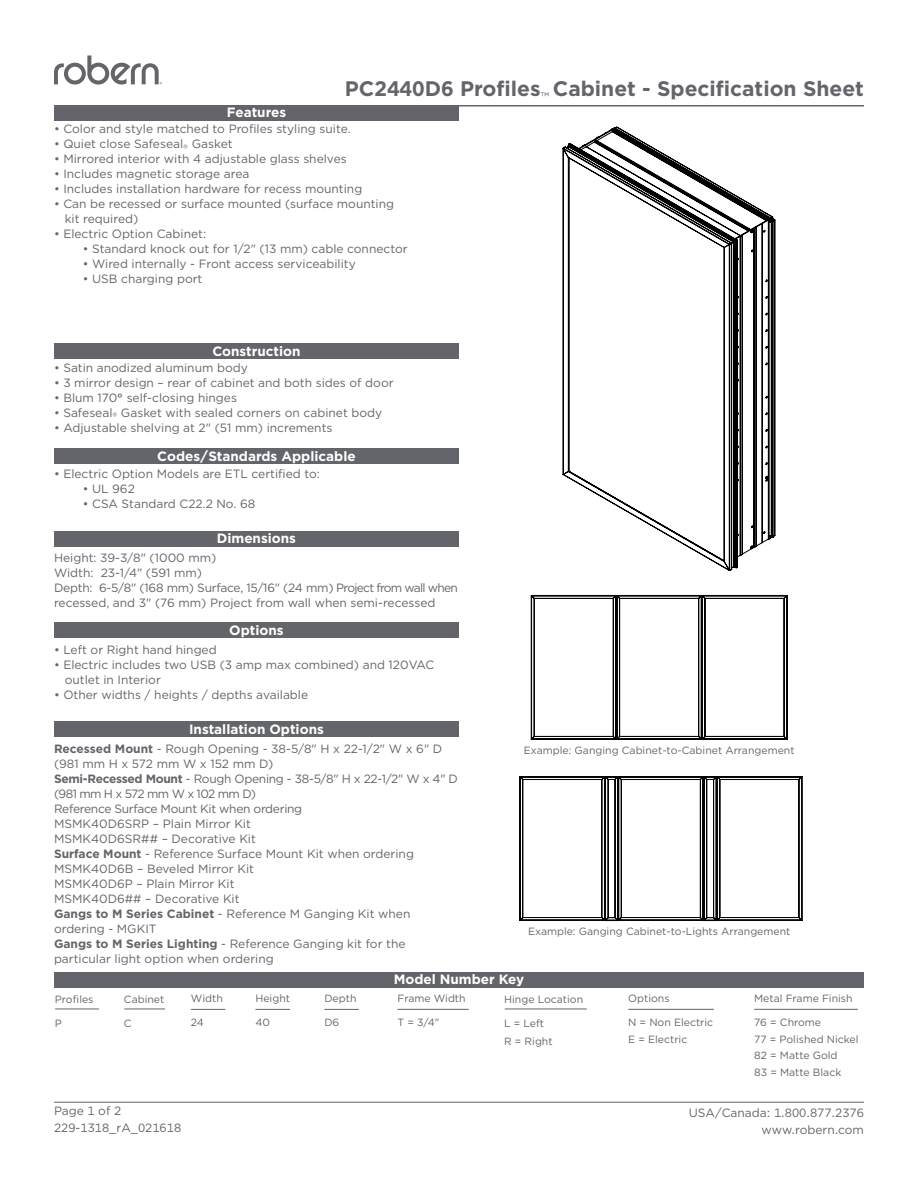
<style>
.page{position:relative;width:918px;height:1188px;background:#fff}
.page>*{position:absolute;margin:0;border:0;box-sizing:border-box;transform-origin:0 0}
.t1{font:700 21px "Gotham";color:#63656a}
.t2{font:700 13.5px "Gotham";color:#fff}
.copy{font:12px/15px "Gotham";color:#63656a}
.Spec_Sheet{font:12px "Gotham";color:#63656a}
.copy-2{font:12px/15px "Gotham";letter-spacing:-.025em;color:#63656a}
.copy-3{font:12px/15px "Gotham";letter-spacing:-.02em;color:#63656a}
.t3{font:10.5px/16.5px "Gotham";color:#63656a}
.s1{font-weight:700}
</style>
<div class="page">
<hr style="left:54px;top:1102px;width:810px;height:1px;background:#63656a">
<div style="left:54px;top:448px;width:405px;height:16px;background:#63656a"></div>
<div style="left:54px;top:531px;width:405px;height:16px;background:#63656a"></div>
<div style="left:54px;top:622px;width:405px;height:16px;background:#63656a"></div>
<div style="left:54px;top:722px;width:405px;height:15px;background:#63656a"></div>
<div style="left:54px;top:105px;width:405px;height:16px;background:#63656a"></div>
<div style="left:54px;top:344px;width:405px;height:15px;background:#63656a"></div>
<hr style="left:54px;top:105px;width:810px;height:1px;background:#63656a">
<div style="left:54px;top:972px;width:810px;height:16px;background:#63656a"></div>
<svg style="left:54px;top:55px;width:108px;height:30px"></svg>
<hr style="left:505px;top:1009px;width:82px;height:1px;background:#63656a">
<hr style="left:124px;top:1009px;width:41px;height:1px;background:#63656a">
<hr style="left:55px;top:1009px;width:44px;height:1px;background:#63656a">
<hr style="left:628px;top:1009px;width:86px;height:1px;background:#63656a">
<hr style="left:754px;top:1009px;width:104px;height:1px;background:#63656a">
<hr style="left:398px;top:1009px;width:71px;height:1px;background:#63656a">
<hr style="left:324px;top:1009px;width:35px;height:1px;background:#63656a">
<hr style="left:255px;top:1009px;width:35px;height:1px;background:#63656a">
<hr style="left:191px;top:1009px;width:34px;height:1px;background:#63656a">
<svg style="left:563px;top:127px;width:212px;height:444px"></svg>
<svg style="left:520px;top:776px;width:282px;height:145px"></svg>
<svg style="left:531px;top:595px;width:256px;height:145px"></svg>
<p class="t2" style="left:227px;top:104px;width:61px">Features</p>
<p class="t1" style="left:345px;top:75px;width:521px">PC2440D6 Profiles<sub>™</sub> Cabinet - Specification Sheet</p>
<p class="copy" style="left:54px;top:121px;width:298px">• Color and style matched to Profiles styling suite.</p>
<p class="copy" style="left:54px;top:136px;width:180px">• Quiet close Safeseal® Gasket</p>
<p class="copy" style="left:54px;top:151px;width:294px">• Mirrored interior with 4 adjustable glass shelves</p>
<p class="copy" style="left:54px;top:166px;width:197px">• Includes magnetic storage area</p>
<p class="copy" style="left:54px;top:181px;width:310px">• Includes installation hardware for recess mounting</p>
<p class="copy" style="left:65px;top:196px;width:331px;text-indent:-11px">• Can be recessed or surface mounted (surface mounting kit required)</p>
<p class="Spec_Sheet" style="left:54px;top:227px;width:154px">• Electric Option Cabinet:</p>
<p class="Spec_Sheet" style="left:83px;top:242px;width:326px">• Standard knock out for 1/2" (13 mm) cable connector</p>
<p class="Spec_Sheet" style="left:83px;top:257px;width:275px">• Wired internally - Front access serviceability</p>
<p class="Spec_Sheet" style="left:83px;top:272px;width:121px">• USB charging port</p>
<p class="t2" style="left:212px;top:342px;width:90px">Construction</p>
<p class="copy" style="left:54px;top:360px;width:195px">• Satin anodized aluminum body</p>
<p class="copy" style="left:54px;top:375px;width:341px">• 3 mirror design – rear of cabinet and both sides of door</p>
<p class="copy" style="left:54px;top:390px;width:185px">• Blum 170<span class="s1">°</span> self-closing hinges</p>
<p class="copy" style="left:54px;top:405px;width:330px">• Safeseal® Gasket with sealed corners on cabinet body</p>
<p class="copy" style="left:54px;top:420px;width:280px">• Adjustable shelving at 2" (51 mm) increments</p>
<p class="t2" style="left:157px;top:447px;width:200px">Codes/Standards Applicable</p>
<p class="Spec_Sheet" style="left:54px;top:467px;width:267px">• Electric Option Models are ETL certified to:</p>
<p class="Spec_Sheet" style="left:83px;top:482px;width:54px">• UL 962</p>
<p class="Spec_Sheet" style="left:83px;top:497px;width:174px">• CSA Standard C22.2 No. 68</p>
<p class="t2" style="left:217px;top:530px;width:81px">Dimensions</p>
<p class="copy" style="left:54px;top:550px;width:164px">Height: 39-3/8" (1000 mm)</p>
<p class="copy" style="left:54px;top:565px;width:150px">Width: 23-1/4" (591 mm)</p>
<p class="copy-3" style="left:54px;top:580px;width:405px">Depth: 6-5/8" (168 mm) Surface, 15/16" (24 mm) Project from wall when recessed, and 3" (76 mm) Project from wall when semi-recessed</p>
<p class="t2" style="left:229px;top:621px;width:56px">Options</p>
<p class="copy" style="left:54px;top:642px;width:164px">• Left or Right hand hinged</p>
<p class="copy" style="left:65px;top:657px;width:371px;text-indent:-11px">• Electric includes two USB (3 amp max combined) and 120VAC outlet in Interior</p>
<p class="copy" style="left:54px;top:687px;width:256px">• Other widths / heights / depths available</p>
<p class="t2" style="left:189px;top:720px;width:136px">Installation Options</p>
<p class="copy" style="left:54px;top:741px;width:390px"><span class="s1">Recessed Mount</span> - Rough Opening - 38-5/8" H x 22-1/2" W x 6" D</p>
<p class="copy" style="left:54px;top:756px;width:221px">(981 mm H x 572 mm W x 152 mm D)</p>
<p class="copy-2" style="left:54px;top:771px;width:406px"><span class="s1">Semi-Recessed Mount</span> - Rough Opening - 38-5/8" H x 22-1/2" W x 4" D</p>
<p class="copy-2" style="left:54px;top:786px;width:250px">(981 mm H x 572 mm W x 102 mm D)<br>Reference Surface Mount Kit when ordering</p>
<p class="copy" style="left:54px;top:816px;width:198px">MSMK40D6SRP – Plain Mirror Kit</p>
<p class="copy" style="left:54px;top:831px;width:203px">MSMK40D6SR## – Decorative Kit</p>
<p class="copy" style="left:54px;top:846px;width:361px"><span class="s1">Surface Mount</span> - Reference Surface Mount Kit when ordering</p>
<p class="copy" style="left:54px;top:861px;width:202px">MSMK40D6B – Beveled Mirror Kit</p>
<p class="copy" style="left:54px;top:876px;width:182px">MSMK40D6P – Plain Mirror Kit</p>
<p class="copy" style="left:54px;top:891px;width:187px">MSMK40D6## – Decorative Kit</p>
<p class="copy" style="left:54px;top:906px;width:358px"><span class="s1">Gangs to M Series Cabinet</span> - Reference M Ganging Kit when</p>
<p class="copy" style="left:54px;top:921px;width:104px">ordering - MGKIT</p>
<p class="copy" style="left:54px;top:936px;width:353px"><span class="s1">Gangs to M Series Lighting</span> - Reference Ganging kit for the particular light option when ordering</p>
<p class="t3" style="left:324px;top:990px;width:34px">Depth</p>
<p class="t3" style="left:324px;top:1014px;width:17px">D6</p>
<p class="t3" style="left:524px;top:742px;width:272px">Example: Ganging Cabinet-to-Cabinet Arrangement</p>
<p class="t3" style="left:528px;top:923px;width:264px">Example: Ganging Cabinet-to-Lights Arrangement</p>
<p class="t2" style="left:394px;top:970px;width:132px">Model Number Key</p>
<p class="t3" style="left:504px;top:990px;width:81px">Hinge Location</p>
<p class="t3" style="left:504px;top:1014px;width:42px">L = Left</p>
<p class="t3" style="left:504px;top:1032px;width:50px">R = Right</p>
<p class="t3" style="left:191px;top:990px;width:33px">Width</p>
<p class="t3" style="left:191px;top:1014px;width:15px">24</p>
<p class="t3" style="left:255px;top:990px;width:36px">Height</p>
<p class="t3" style="left:255px;top:1014px;width:16px">40</p>
<p class="t3" style="left:398px;top:990px;width:70px">Frame Width</p>
<p class="t3" style="left:398px;top:1014px;width:43px">T = 3/4"</p>
<p class="t3" style="left:754px;top:990px;width:100px">Metal Frame Finish</p>
<p class="t3" style="left:754px;top:1014px;width:68px">76 = Chrome</p>
<p class="t3" style="left:754px;top:1031px;width:106px">77 = Polished Nickel<br>82 = Matte Gold</p>
<p class="t3" style="left:754px;top:1064px;width:89px">83 = Matte Black</p>
<p class="t3" style="left:55px;top:990px;width:40px">Profiles</p>
<p class="t3" style="left:55px;top:1014px;width:9px">P</p>
<p class="t3" style="left:124px;top:990px;width:42px">Cabinet</p>
<p class="t3" style="left:124px;top:1014px;width:9px">C</p>
<p class="t3" style="left:628px;top:990px;width:43px">Options</p>
<p class="t3" style="left:628px;top:1014px;width:87px">N = Non Electric</p>
<p class="t3" style="left:628px;top:1031px;width:61px">E = Electric</p>
<p class="copy" style="left:54px;top:1103px;width:69px">Page 1 of 2</p>
<p class="copy" style="left:54px;top:1120px;width:129px">229-1318_rA_021618</p>
<p class="copy" style="left:689px;top:1105px;width:177px">USA/Canada: 1.800.877.2376</p>
<p class="copy" style="left:762px;top:1122px;width:104px">www.robern.com</p>
</div>
